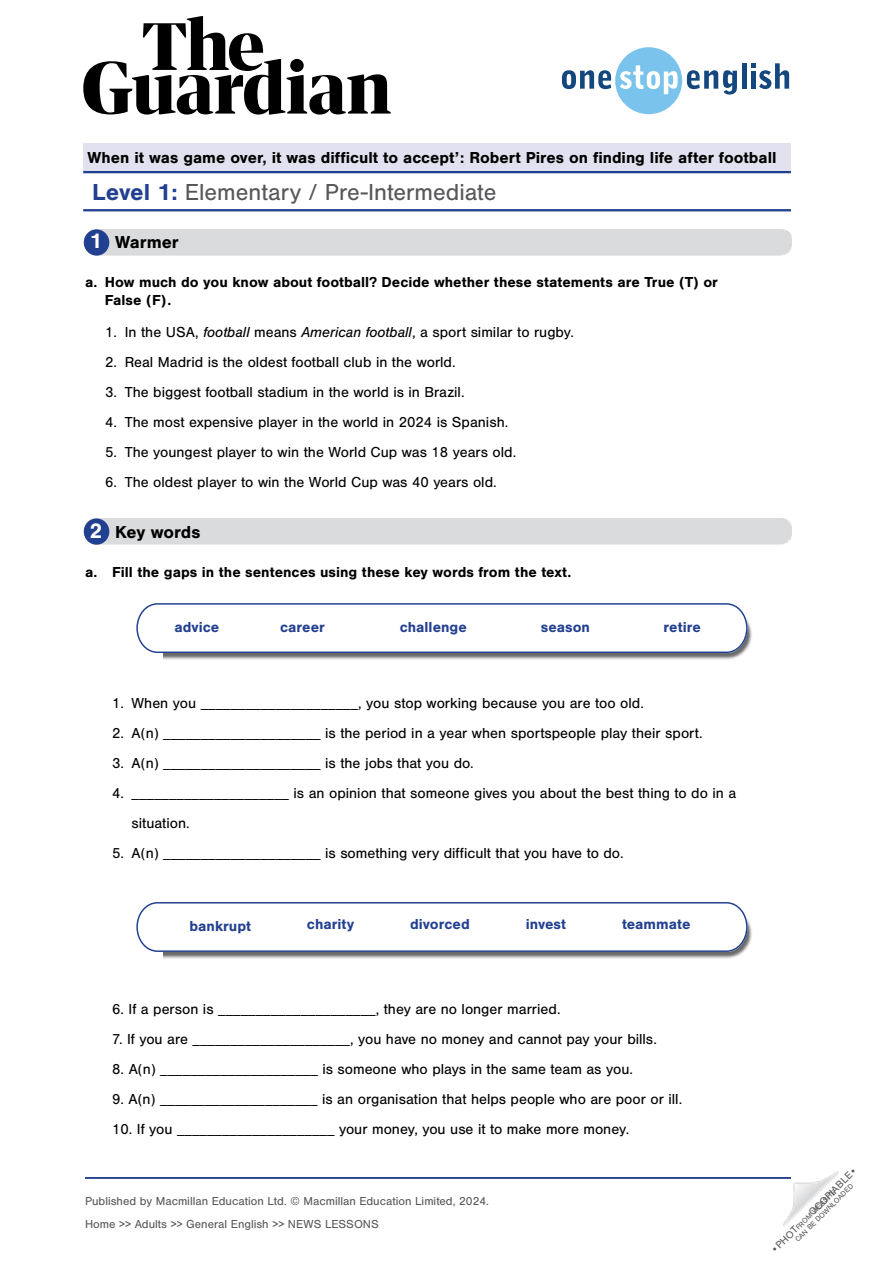
<style>
.page{position:relative;width:893px;height:1263px;background:#fff}
.page>*{position:absolute;margin:0;border:0;box-sizing:border-box;transform-origin:0 0}
.t1{font:24px "Nimbus San";color:#57575a}
.t2{font:700 18px "Nimbus San";color:#000}
.t3{font:700 16.5px "Nimbus San";color:#000}
.t4{font:15px/30px "Nimbus San";color:#000}
.t5{font:700 15px/18px "Nimbus San";color:#000}
.t6{font:700 15px "Nimbus San";color:#224090}
.t7{font:12px/22.8px "Nimbus San";color:#57585b}
.t8{font:10.5px "Nimbus San";color:#57585b}
.t9{font:7.5px "Nimbus San";color:#57585b}
.s1{font-weight:700;color:#224090}
.s2{font-size:21.9px;color:#fff}
.s3{font-style:italic}
.s4{font-size:10.5px}
</style>
<div class="page">
<svg style="left:783px;top:1171px;width:55px;height:55px"></svg>
<svg style="left:83px;top:16px;width:308px;height:99px"></svg>
<svg style="left:562px;top:47px;width:175px;height:67px"></svg>
<hr style="left:742px;top:63px;width:4px;height:26px;background:#15477f">
<svg style="left:751px;top:63px;width:38px;height:26px"></svg>
<div style="left:83px;top:144px;width:708px;height:29px;background:#e1e1ef"></div>
<hr style="left:83px;top:171px;width:708px;height:2px;background:#224090">
<hr style="left:83px;top:209px;width:708px;height:2px;background:#224090">
<hr style="left:85px;top:1177px;width:706px;height:2px;background:#224090">
<div style="left:85px;top:518px;width:706px;height:26px;background:#dadbdd"></div>
<div style="left:84px;top:518px;width:25px;height:27px;background:#224090;border-radius:50%"></div>
<div style="left:85px;top:229px;width:706px;height:27px;background:#dadbdd"></div>
<div style="left:84px;top:229px;width:25px;height:27px;background:#224090;border-radius:50%"></div>
<img style="left:164px;top:621px;width:588px;height:39px">
<svg style="left:136px;top:603px;width:612px;height:51px"></svg>
<img style="left:164px;top:920px;width:588px;height:39px">
<svg style="left:136px;top:902px;width:612px;height:51px"></svg>
<p class="t3" style="left:88px;top:148px;width:690px">When it was game over, it was difficult to accept’: Robert Pires on finding life after football</p>
<h1 class="t1" style="left:92px;top:179px;width:406px"><span class="s1">Level 1:</span> Elementary / Pre-Intermediate</h1>
<p class="t2" style="left:90px;top:232px;width:91px"><span class="s2">1</span> Warmer</p>
<p class="t5" style="left:105px;top:273px;width:615px;text-indent:-20px">a. How much do you know about football? Decide whether these statements are True (T) or<br>False (F).</p>
<p class="t4" style="left:105px;top:318px;width:470px">1. In the USA, <span class="s3">football</span> means <span class="s3">American football</span>, a sport similar to rugby.</p>
<p class="t4" style="left:105px;top:348px;width:352px">2. Real Madrid is the oldest football club in the world.</p>
<p class="t4" style="left:105px;top:378px;width:361px">3. The biggest football stadium in the world is in Brazil.</p>
<p class="t4" style="left:105px;top:408px;width:405px">4. The most expensive player in the world in 2024 is Spanish.</p>
<p class="t4" style="left:105px;top:438px;width:413px">5. The youngest player to win the World Cup was 18 years old.</p>
<p class="t4" style="left:105px;top:468px;width:393px">6. The oldest player to win the World Cup was 40 years old.</p>
<p class="t2" style="left:90px;top:521px;width:112px"><span class="s2">2</span> Key words</p>
<p class="t5" style="left:85px;top:563px;width:488px">a. Fill the gaps in the sentences using these key words from the text.</p>
<p class="t6" style="left:174px;top:618px;width:46px">advice</p>
<p class="t6" style="left:280px;top:618px;width:46px">career</p>
<p class="t6" style="left:400px;top:618px;width:69px">challenge</p>
<p class="t6" style="left:541px;top:618px;width:51px">season</p>
<p class="t6" style="left:664px;top:618px;width:39px">retire</p>
<p class="t4" style="left:112px;top:688px;width:533px">1. When you _____________________, you stop working because you are too old.</p>
<p class="t4" style="left:112px;top:718px;width:592px">2. A(n) _____________________ is the period in a year when sportspeople play their sport.</p>
<p class="t4" style="left:112px;top:748px;width:363px">3. A(n) _____________________ is the jobs that you do.</p>
<p class="t4" style="left:132px;top:778px;width:606px;text-indent:-19px">4. _____________________ is an opinion that someone gives you about the best thing to do in a situation.</p>
<p class="t4" style="left:112px;top:838px;width:513px">5. A(n) _____________________ is something very difficult that you have to do.</p>
<p class="t6" style="left:189px;top:917px;width:63px">bankrupt</p>
<p class="t6" style="left:307px;top:916px;width:49px">charity</p>
<p class="t6" style="left:410px;top:916px;width:61px">divorced</p>
<p class="t6" style="left:526px;top:916px;width:42px">invest</p>
<p class="t6" style="left:622px;top:916px;width:70px">teammate</p>
<p class="t4" style="left:112px;top:994px;width:450px">6. If a person is _____________________, they are no longer married.</p>
<p class="t4" style="left:112px;top:1024px;width:546px">7. If you are _____________________, you have no money and cannot pay your bills.</p>
<p class="t4" style="left:112px;top:1054px;width:522px">8. A(n) _____________________ is someone who plays in the same team as you.</p>
<p class="t4" style="left:112px;top:1084px;width:572px">9. A(n) _____________________ is an organisation that helps people who are poor or ill.</p>
<p class="t4" style="left:112px;top:1114px;width:519px">10. If you _____________________ your money, you use it to make more money.</p>
<p class="t7" style="left:85px;top:1189px;width:405px">Published by Macmillan Education Ltd. © Macmillan Education Limited, 2024.<br>Home &gt;&gt; Adults &gt;&gt; General English &gt;&gt; NEWS LESSONS</p>
<p class="t8" style="left:806px;top:1210px;width:66px;rotate:-45deg">OCOPIABLE•</p>
<p class="t9" style="left:793px;top:1238px;width:81px;rotate:-45deg">CAN BE DOWNLOADED</p>
<p class="t9" style="left:770px;top:1249px;width:89px;rotate:-45deg"><span class="s4">• PHOT</span>FROM WEBSITE</p>
</div>
